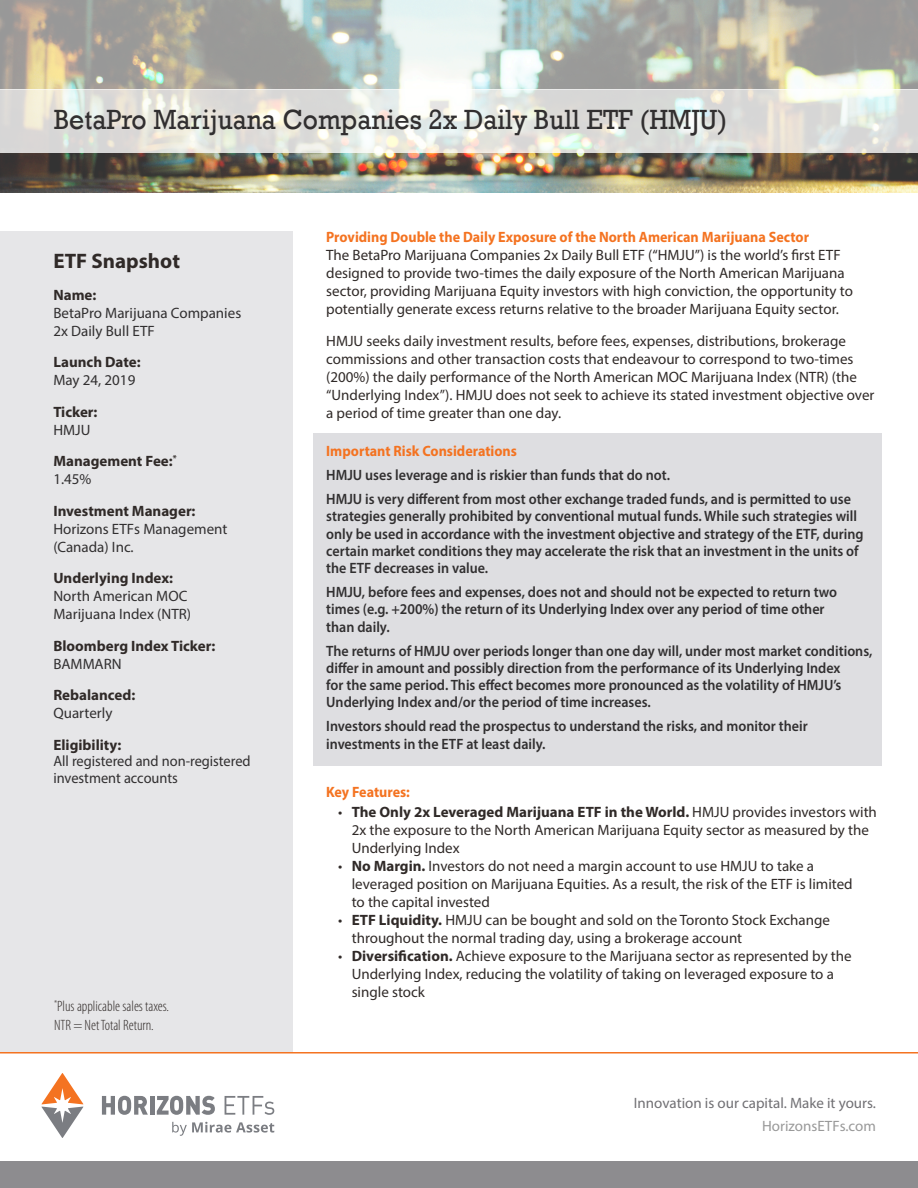
<style>
.page{position:relative;width:918px;height:1188px;background:#fff}
.page>*{position:absolute;margin:0;border:0;box-sizing:border-box;transform-origin:0 0}
.t1{font:28.5px "Rockwell";color:#312f30;scale:.93 1}
.ETF_Snapshot{font:700 21px "Myriad Pro";color:#302a28}
.t2{font:600 15px/17.2px "Myriad Pro";color:#312f30;scale:.94 1}
.Body_Paragraph{font:15px/18px "Myriad Pro";color:#302a28}
.Top_Bullets{font:15px/18px "Myriad Pro";color:#302a28}
.Snapshot_body{font:15px/18px "Myriad Pro";color:#312f30}
.Snapshot_sub-head{font:700 15px "Myriad Pro";color:#302a28}
.t3{font:700 15px "Myriad Pro";color:#f47321;scale:.94 1}
.Snapshot_body-2{font:15px/16.5px "Myriad Pro";color:#312f30;scale:.96 1}
.t4{font:300 condensed 15px "Myriad Pro";color:#302a28}
.t5{font:15px "Myriad Pro";color:#717074}
.t6{font:15px "Myriad Pro";color:#999}
.s1{font-weight:700}
</style>
<div class="page">
<div style="left:313px;top:433px;width:568px;height:333px;background:#dedee1"></div>
<div style="left:0;top:231px;width:293px;height:821px;background:#e6e6e8"></div>
<div style="left:0;top:1161px;width:918px;height:27px;background:#8d8c8f"></div>
<img style="left:0;top:153px;width:918px;height:39px">
<svg style="left:0;top:0;width:918px;height:89px;background:#b5b8b0"></svg>
<svg style="left:0;top:89px;width:918px;height:64px;background:#e3e4de"></svg>
<hr style="left:0;top:1052px;width:918px;height:2px;background:#f47321">
<svg style="left:172px;top:1122px;width:102px;height:14px"></svg>
<svg style="left:41px;top:1073px;width:43px;height:65px"></svg>
<svg style="left:102px;top:1096px;width:46px;height:19px"></svg>
<hr style="left:150px;top:1096px;width:4px;height:19px;background:#7b7d82">
<svg style="left:157px;top:1096px;width:58px;height:19px"></svg>
<svg style="left:225px;top:1096px;width:49px;height:19px"></svg>
<p class="t1" style="left:54px;top:103px;width:726px">BetaPro Marijuana Companies 2x Daily Bull ETF (HMJU)</p>
<p class="ETF_Snapshot" style="left:53px;top:248px;width:128px">ETF Snapshot</p>
<p class="Snapshot_sub-head" style="left:53px;top:285px;width:44px">Name:</p>
<p class="Snapshot_body" style="left:53px;top:304px;width:189px">BetaPro Marijuana Companies<br>2x Daily Bull ETF</p>
<p class="Snapshot_sub-head" style="left:53px;top:353px;width:89px">Launch Date:</p>
<p class="Snapshot_body" style="left:53px;top:371px;width:83px">May 24, 2019</p>
<p class="Snapshot_sub-head" style="left:53px;top:402px;width:46px">Ticker:</p>
<p class="Snapshot_body" style="left:53px;top:421px;width:39px">HMJU</p>
<p class="Snapshot_sub-head" style="left:53px;top:452px;width:125px">Management Fee:<sup>*</sup></p>
<p class="Snapshot_body" style="left:53px;top:470px;width:40px">1.45%</p>
<p class="Snapshot_sub-head" style="left:53px;top:501px;width:144px">Investment Manager:</p>
<p class="Snapshot_body" style="left:53px;top:520px;width:176px">Horizons ETFs Management (Canada) Inc.</p>
<p class="Snapshot_sub-head" style="left:53px;top:569px;width:121px">Underlying Index:</p>
<p class="Snapshot_body" style="left:53px;top:587px;width:139px">North American MOC<br>Marijuana Index (NTR)</p>
<p class="Snapshot_sub-head" style="left:53px;top:636px;width:163px">Bloomberg Index Ticker:</p>
<p class="Snapshot_body" style="left:53px;top:655px;width:70px">BAMMARN</p>
<p class="Snapshot_sub-head" style="left:53px;top:686px;width:83px">Rebalanced:</p>
<p class="Snapshot_body" style="left:53px;top:704px;width:61px">Quarterly</p>
<p class="Snapshot_sub-head" style="left:53px;top:735px;width:69px">Eligibility:</p>
<p class="Snapshot_body-2" style="left:53px;top:753px;width:207px">All registered and non-registered investment accounts</p>
<p class="t4" style="left:54px;top:997px;width:117px"><sup>*</sup>Plus applicable sales taxes.</p>
<p class="t4" style="left:54px;top:1016px;width:101px">NTR = Net Total Return.</p>
<p class="t3" style="left:326px;top:227px;width:515px">Providing Double the Daily Exposure of the North American Marijuana Sector</p>
<p class="Body_Paragraph" style="left:326px;top:246px;width:528px">The BetaPro Marijuana Companies 2x Daily Bull ETF (“HMJU”) is the world’s first ETF designed to provide two-times the daily exposure of the North American Marijuana sector, providing Marijuana Equity investors with high conviction, the opportunity to potentially generate excess returns relative to the broader Marijuana Equity sector.</p>
<p class="Body_Paragraph" style="left:326px;top:331px;width:550px">HMJU seeks daily investment results, before fees, expenses, distributions, brokerage commissions and other transaction costs that endeavour to correspond to two-times (200%) the daily performance of the North American MOC Marijuana Index (NTR) (the “Underlying Index”). HMJU does not seek to achieve its stated investment objective over a period of time greater than one day.</p>
<p class="t3" style="left:326px;top:441px;width:204px">Important Risk Considerations</p>
<p class="t2" style="left:326px;top:466px;width:367px">HMJU uses leverage and is riskier than funds that do not.</p>
<p class="t2" style="left:326px;top:490px;width:573px">HMJU is very different from most other exchange traded funds, and is permitted to use strategies generally prohibited by conventional mutual funds. While such strategies will only be used in accordance with the investment objective and strategy of the ETF, during certain market conditions they may accelerate the risk that an investment in the units of the ETF decreases in value.</p>
<p class="t2" style="left:326px;top:583px;width:545px">HMJU, before fees and expenses, does not and should not be expected to return two times (e.g. +200%) the return of its Underlying Index over any period of time other than daily.</p>
<p class="t2" style="left:326px;top:641px;width:583px">The returns of HMJU over periods longer than one day will, under most market conditions, differ in amount and possibly direction from the performance of its Underlying Index<br>for the same period. This effect becomes more pronounced as the volatility of HMJU’s Underlying Index and/or the period of time increases.</p>
<p class="t2" style="left:326px;top:717px;width:514px">Investors should read the prospectus to understand the risks, and monitor their investments in the ETF at least daily.</p>
<p class="t3" style="left:326px;top:782px;width:91px">Key Features:</p>
<p class="Top_Bullets" style="left:352px;top:802px;width:527px;text-indent:-14px">• <span class="s1">The Only 2x Leveraged Marijuana ETF in the World.</span> HMJU provides investors with<br>2x the exposure to the North American Marijuana Equity sector as measured by the<br>Underlying Index</p>
<p class="Top_Bullets" style="left:352px;top:856px;width:503px;text-indent:-14px">• <span class="s1">No Margin.</span> Investors do not need a margin account to use HMJU to take a leveraged position on Marijuana Equities. As a result, the risk of the ETF is limited to the capital invested</p>
<p class="Top_Bullets" style="left:352px;top:910px;width:480px;text-indent:-14px">• <span class="s1">ETF Liquidity.</span> HMJU can be bought and sold on the Toronto Stock Exchange throughout the normal trading day, using a brokerage account</p>
<p class="Top_Bullets" style="left:352px;top:946px;width:502px;text-indent:-14px">• <span class="s1">Diversification.</span> Achieve exposure to the Marijuana sector as represented by the<br>Underlying Index, reducing the volatility of taking on leveraged exposure to a single stock</p>
<p class="t5" style="left:634px;top:1094px;width:244px">Innovation is our capital. Make it yours.</p>
<p class="t6" style="left:762px;top:1117px;width:115px">HorizonsETFs.com</p>
</div>
